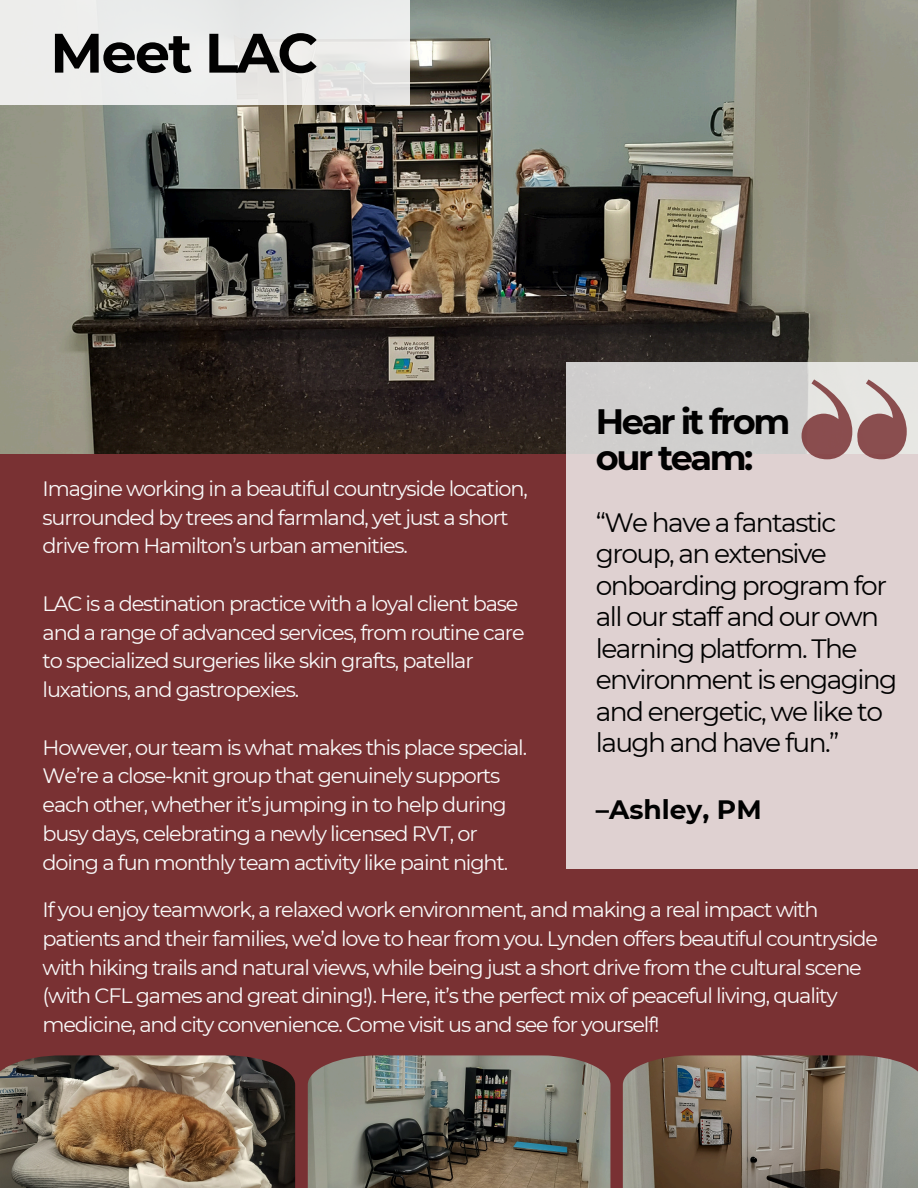
<style>
.page{position:relative;width:918px;height:1188px;background:#793133}
.page>*{position:absolute;margin:0;border:0;box-sizing:border-box;transform-origin:0 0}
.t1{font:700 55.5px "Montserrat";letter-spacing:-.03em;color:#010101}
.t2{font:700 35.25px "Montserrat";letter-spacing:-.07em;color:#010101}
.t3{font:26.55px/31.5px "Montserrat";letter-spacing:-.06em;color:#010101}
.t4{font:700 26.55px "Montserrat";color:#010101}
.t5{font:20.85px/28.8px "Montserrat";letter-spacing:-.055em;color:#f9f9f9}
</style>
<div class="page">
<img style="left:0;top:0;width:918px;height:453px">
<div style="left:0;top:0;width:410px;height:105px;background:#ecedec"></div>
<div style="left:566px;top:362px;width:352px;height:507px;background:linear-gradient(to bottom,#d7d1d0,#e2d1d1)"></div>
<svg style="left:802px;top:379px;width:105px;height:80px;background:#b59594"></svg>
<img style="left:0;top:1055px;width:295px;height:133px">
<img style="left:308px;top:1055px;width:302px;height:133px">
<img style="left:623px;top:1055px;width:295px;height:133px">
<p class="t1" style="left:50px;top:19px;width:269px">Meet LAC</p>
<p class="t5" style="left:43px;top:474px;width:487px">Imagine working in a beautiful countryside location, surrounded by trees and farmland, yet just a short drive from Hamilton’s urban amenities.</p>
<p class="t5" style="left:43px;top:589px;width:483px">LAC is a destination practice with a loyal client base and a range of advanced services, from routine care to specialized surgeries like skin grafts, patellar luxations, and gastropexies.</p>
<p class="t5" style="left:43px;top:733px;width:486px">However, our team is what makes this place special.<br>We’re a close-knit group that genuinely supports each other, whether it’s jumping in to help during busy days, celebrating a newly licensed RVT, or doing a fun monthly team activity like paint night.</p>
<p class="t2" style="left:596px;top:400px;width:196px">Hear it from</p>
<h1 class="t2" style="left:596px;top:436px;width:159px">our team:</h1>
<h4 class="t3" style="left:596px;top:507px;width:303px">“We have a fantastic group, an extensive onboarding program for all our staffand our own learning platform. The environment is engaging and energetic, we like to laugh and have fun.”</h4>
<h3 class="t4" style="left:596px;top:793px;width:167px">–Ashley, PM</h3>
<p class="t5" style="left:43px;top:895px;width:837px">If you enjoy teamwork, a relaxed work environment, and making a real impact with patients and their families, we’d love to hear from you. Lynden offers beautiful countryside with hiking trails and natural views, while being just a short drive from the cultural scene (with CFL games and great dining!). Here, it’s the perfect mix of peaceful living, quality medicine, and city convenience. Come visit us and see for yourself!</p>
</div>
